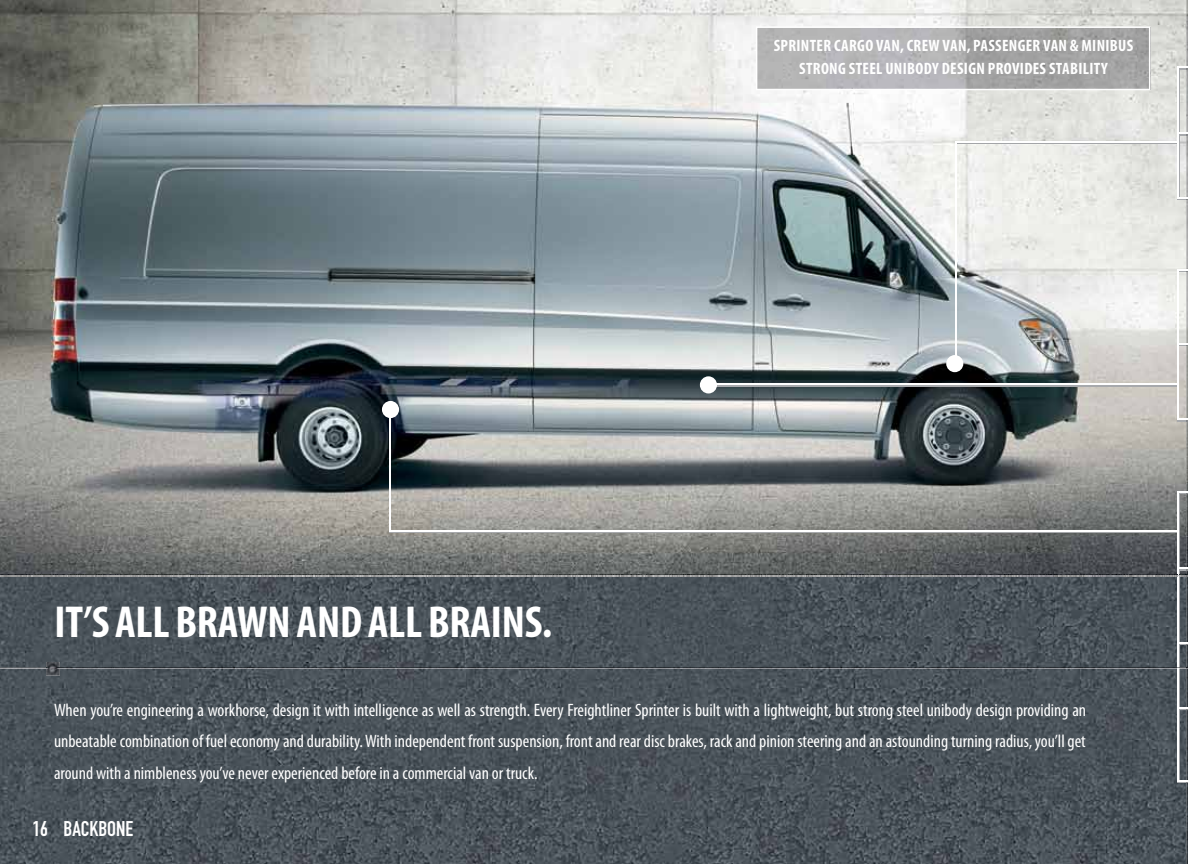
<style>
.page{position:relative;width:1188px;height:864px;background:#fff}
.page>*{position:absolute;margin:0;border:0;box-sizing:border-box;transform-origin:0 0}
.t1{font:700 condensed 45px "Myriad Pro";letter-spacing:-.005em;color:#fff}
.t2{font:21px "DIN Engschrift";color:#fff}
.t3{font:condensed 18px/31.5px "Myriad Pro";color:#fff;text-align:justify}
.t4{font:700 condensed 16.5px/22.2px "Myriad Pro";letter-spacing:.02em;color:#fff;text-align:center}
</style>
<div class="page">
<img style="left:0;top:0;width:1188px;height:864px">
<hr style="left:389px;top:531px;width:790px;height:2px;background:#a7a9ac">
<hr style="left:704px;top:385px;width:474px;height:2px;background:#a7a9ac">
<hr style="left:955px;top:142px;width:2px;height:215px;background:#a3a5a8">
<hr style="left:957px;top:143px;width:222px;height:1px;background:#a3a5a8">
<hr style="left:955px;top:141px;width:1px;height:217px;background:#fff">
<hr style="left:1177px;top:67px;width:2px;height:131px;background:#fff">
<svg style="left:1179px;top:67px;width:9px;height:3px"></svg>
<svg style="left:1179px;top:133px;width:9px;height:2px"></svg>
<svg style="left:1178px;top:197px;width:10px;height:3px"></svg>
<svg style="left:1179px;top:269px;width:9px;height:3px"></svg>
<hr style="left:389px;top:530px;width:790px;height:1px;background:#fff">
<svg style="left:1177px;top:418px;width:11px;height:3px"></svg>
<svg style="left:1179px;top:642px;width:9px;height:3px"></svg>
<svg style="left:1178px;top:780px;width:10px;height:3px"></svg>
<svg style="left:1179px;top:343px;width:9px;height:3px"></svg>
<svg style="left:1179px;top:491px;width:9px;height:3px"></svg>
<svg style="left:1179px;top:707px;width:9px;height:3px"></svg>
<hr style="left:1177px;top:269px;width:2px;height:150px;background:#fff">
<hr style="left:389px;top:409px;width:2px;height:122px;background:#fff">
<hr style="left:1178px;top:491px;width:1px;height:291px;background:#fff">
<hr style="left:704px;top:384px;width:474px;height:1px;background:#fff">
<hr style="left:956px;top:142px;width:222px;height:1px;background:#fff">
<div style="left:700px;top:376px;width:17px;height:17px;background:#fff;border-radius:50%"></div>
<div style="left:946px;top:355px;width:17px;height:17px;background:#fff;border-radius:50%"></div>
<div style="left:382px;top:401px;width:17px;height:17px;background:#fff;border-radius:50%"></div>
<svg style="left:756px;top:26px;width:394px;height:64px;background:#b0b0b1"></svg>
<img style="left:0;top:575px;width:1177px;height:2px">
<svg style="left:1177px;top:568px;width:11px;height:9px"></svg>
<img style="left:0;top:667px;width:1186px;height:2px">
<img style="left:60px;top:667px;width:1118px;height:2px">
<img style="left:46px;top:662px;width:14px;height:14px">
<svg style="left:46px;top:667px;width:14px;height:2px"></svg>
<h1 class="t1" style="left:54px;top:594px;width:499px">IT’S ALL BRAWN AND ALL BRAINS.</h1>
<p class="t4" style="left:774px;top:35px;width:361px">SPRINTER CARGO VAN, CREW VAN, PASSENGER VAN &amp; MINIBUS<br>STRONG STEEL UNIBODY DESIGN PROVIDES STABILITY</p>
<p class="t3" style="left:54px;top:694px;width:1034px">When you’re engineering a workhorse, design it with intelligence as well as strength. Every Freightliner Sprinter is built with a lightweight, but strong steel unibody design providing an unbeatable combination of fuel economy and durability. With independent front suspension, front and rear disc brakes, rack and pinion steering and an astounding turning radius, you’ll get around with a nimbleness you’ve never experienced before in a commercial van or truck.</p>
<p class="t2" style="left:32px;top:817px;width:102px">16 BACKBONE</p>
</div>
